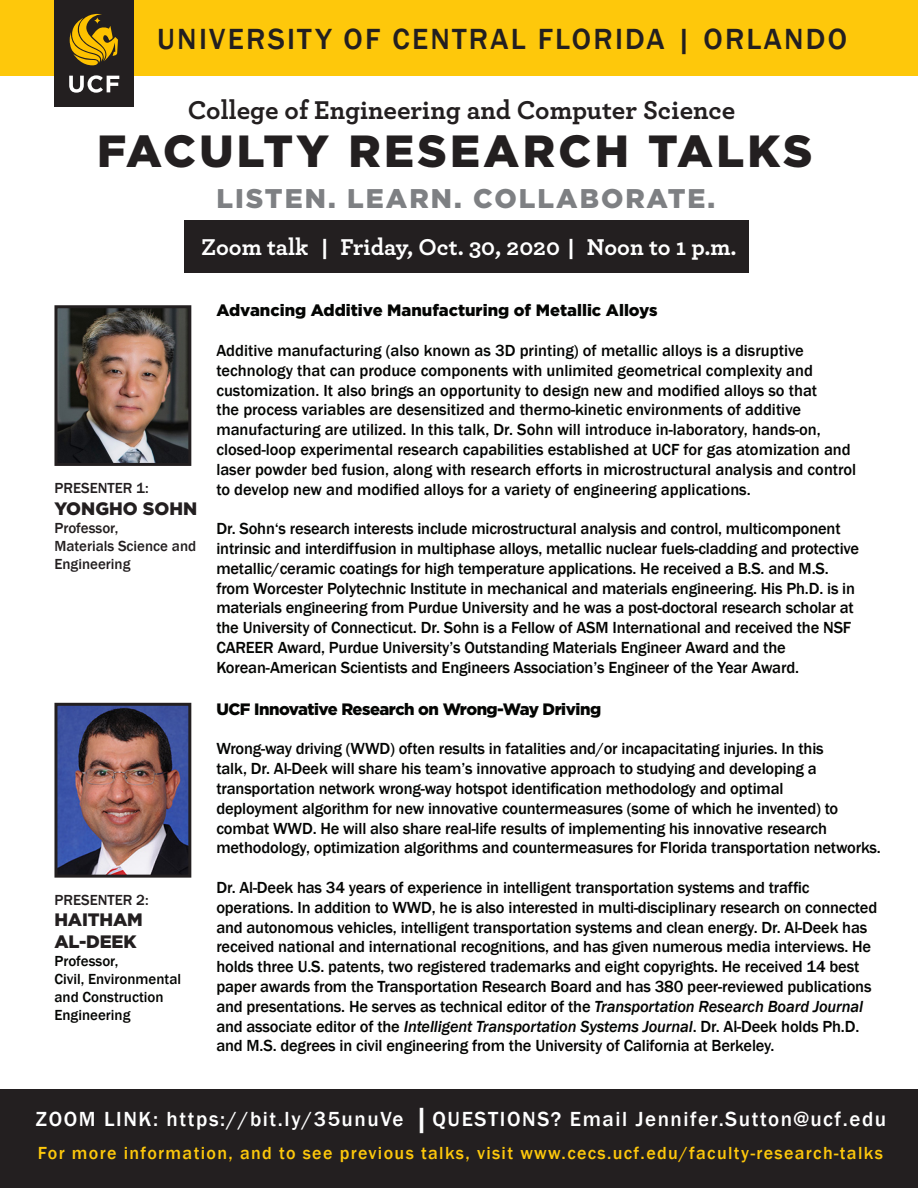
<style>
.page{position:relative;width:918px;height:1188px;background:#fff}
.page>*{position:absolute;margin:0;border:0;box-sizing:border-box;transform-origin:0 0}
.t1{font:900 45px "Gotham";letter-spacing:.075em;color:#231f20}
.t2{font:500 30px "Franklin Gothic";letter-spacing:.075em;color:#231f20}
.t3{font:500 30px "Franklin Gothic";color:#fff}
.t4{font:700 27px "Archer";color:#231f20}
.t5{font:900 27px "Gotham";letter-spacing:.075em;color:#7e8083}
.t6{font:700 24px "Archer";color:#fff}
.t7{font:500 21px "Franklin Gothic";letter-spacing:.075em;color:#fff}
.t8{font:500 18px "Franklin Gothic";letter-spacing:.075em;color:#fec80b}
.t9{font:900 18px "Gotham";letter-spacing:-.01em;color:#231f20}
.t10{font:500 16.5px/19.8px "Franklin Gothic";letter-spacing:-.01em;color:#040503}
.t11{font:900 16.5px "Gotham";color:#040503}
.t12{font:900 16.5px "Gotham";letter-spacing:-.025em;color:#040503}
.t13{font:500 15px/18px "Franklin Gothic";color:#231f20}
.t14{font:500 15px/18px "Franklin Gothic";color:#040503}
.s1{font-family:"Franklin Gothic";font-weight:500}
.s2{font-style:italic}
</style>
<div class="page">
<div style="left:0;top:0;width:918px;height:76px;background:#fec80b"></div>
<div style="left:54px;top:0;width:79px;height:107px;background:#231f20"></div>
<svg style="left:69px;top:75px;width:50px;height:18px"></svg>
<svg style="left:70px;top:13px;width:48px;height:52px"></svg>
<svg style="left:94px;top:17px;width:7px;height:7px"></svg>
<img style="left:58px;top:707px;width:129px;height:167px">
<div style="left:54px;top:703px;width:137px;height:175px;border:3px solid #231f20"></div>
<div style="left:184px;top:221px;width:565px;height:52px;background:#231f20"></div>
<div style="left:0;top:1089px;width:918px;height:99px;background:#231f20"></div>
<img style="left:58px;top:309px;width:129px;height:153px">
<div style="left:54px;top:305px;width:137px;height:161px;border:3px solid #231f20"></div>
<p class="t2" style="left:157px;top:21px;width:691px">UNIVERSITY OF CENTRAL FLORIDA | ORLANDO</p>
<p class="t4" style="left:188px;top:89px;width:549px">College of Engineering and Computer Science</p>
<p class="t1" style="left:97px;top:125px;width:717px">FACULTY RESEARCH TALKS</p>
<p class="t5" style="left:216px;top:183px;width:500px">LISTEN. LEARN. COLLABORATE.</p>
<p class="t6" style="left:201px;top:228px;width:537px">Zoom talk <span class="s1">|</span> Friday, Oct. 30, 2020 <span class="s1">|</span> Noon to 1 p.m.</p>
<p class="t13" style="left:54px;top:479px;width:96px">PRESENTER 1:</p>
<p class="t9" style="left:54px;top:498px;width:144px">YONGHO SOHN</p>
<p class="t13" style="left:54px;top:519px;width:65px">Professor,</p>
<p class="t13" style="left:54px;top:537px;width:143px">Materials Science and<br>Engineering</p>
<p class="t13" style="left:54px;top:891px;width:96px">PRESENTER 2:</p>
<p class="t9" style="left:54px;top:910px;width:90px">HAITHAM</p>
<p class="t9" style="left:54px;top:931px;width:84px">AL-DEEK</p>
<p class="t14" style="left:54px;top:952px;width:65px">Professor,</p>
<p class="t14" style="left:54px;top:970px;width:128px">Civil, Environmental and Construction<br>Engineering</p>
<p class="t11" style="left:216px;top:301px;width:443px">Advancing Additive Manufacturing of Metallic Alloys</p>
<p class="t10" style="left:216px;top:341px;width:641px">Additive manufacturing (also known as 3D printing) of metallic alloys is a disruptive technology that can produce components with unlimited geometrical complexity and customization. It also brings an opportunity to design new and modified alloys so that<br>the process variables are desensitized and thermo-kinetic environments of additive manufacturing are utilized. In this talk, Dr. Sohn will introduce in-laboratory, hands-on, closed-loop experimental research capabilities established at UCF for gas atomization and laser powder bed fusion, along with research efforts in microstructural analysis and control to develop new and modified alloys for a variety of engineering applications.</p>
<p class="t10" style="left:216px;top:519px;width:644px">Dr. Sohn‘s research interests include microstructural analysis and control, multicomponent intrinsic and interdiffusion in multiphase alloys, metallic nuclear fuels-cladding and protective metallic/ceramic coatings for high temperature applications. He received a B.S. and M.S. from Worcester Polytechnic Institute in mechanical and materials engineering. His Ph.D. is in materials engineering from Purdue University and he was a post-doctoral research scholar at the University of Connecticut. Dr. Sohn is a Fellow of ASM International and received the NSF CAREER Award, Purdue University’s Outstanding Materials Engineer Award and the</p>
<p class="t10" style="left:216px;top:658px;width:584px">Korean-American Scientists and Engineers Association’s Engineer of the Year Award.</p>
<p class="t12" style="left:216px;top:699px;width:386px">UCF Innovative Research on Wrong-Way Driving</p>
<p class="t10" style="left:216px;top:739px;width:609px">Wrong-way driving (WWD) often results in fatalities and/or incapacitating injuries. In this</p>
<p class="t10" style="left:216px;top:759px;width:602px">talk, Dr. Al-Deek will share his team’s innovative approach to studying and developing a</p>
<p class="t10" style="left:216px;top:779px;width:569px">transportation network wrong-way hotspot identification methodology and optimal</p>
<p class="t10" style="left:216px;top:799px;width:666px">deployment algorithm for new innovative countermeasures (some of which he invented) to combat WWD. He will also share real-life results of implementing his innovative research methodology, optimization algorithms and countermeasures for Florida transportation networks.</p>
<p class="t10" style="left:216px;top:878px;width:662px">Dr. Al-Deek has 34 years of experience in intelligent transportation systems and traffic operations. In addition to WWD, he is also interested in multi-disciplinary research on connected and autonomous vehicles, intelligent transportation systems and clean energy. Dr. Al-Deek has received national and international recognitions, and has given numerous media interviews. He holds three U.S. patents, two registered trademarks and eight copyrights. He received 14 best paper awards from the Transportation Research Board and has 380 peer-reviewed publications and presentations. He serves as technical editor of the <span class="s2">Transportation Research Board Journal </span>and associate editor of the <span class="s2">Intelligent Transportation Systems Journal</span>. Dr. Al-Deek holds Ph.D. and M.S. degrees in civil engineering from the University of California at Berkeley.</p>
<p class="t7" style="left:36px;top:1106px;width:369px">ZOOM LINK: https://bit.ly/35unuVe</p>
<p class="t3" style="left:414px;top:1100px;width:16px">|</p>
<p class="t7" style="left:433px;top:1106px;width:455px">QUESTIONS? Email Jennifer.Sutton@ucf.edu</p>
<p class="t8" style="left:38px;top:1142px;width:847px">For more information, and to see previous talks, visit www.cecs.ucf.edu/faculty-research-talks</p>
</div>
